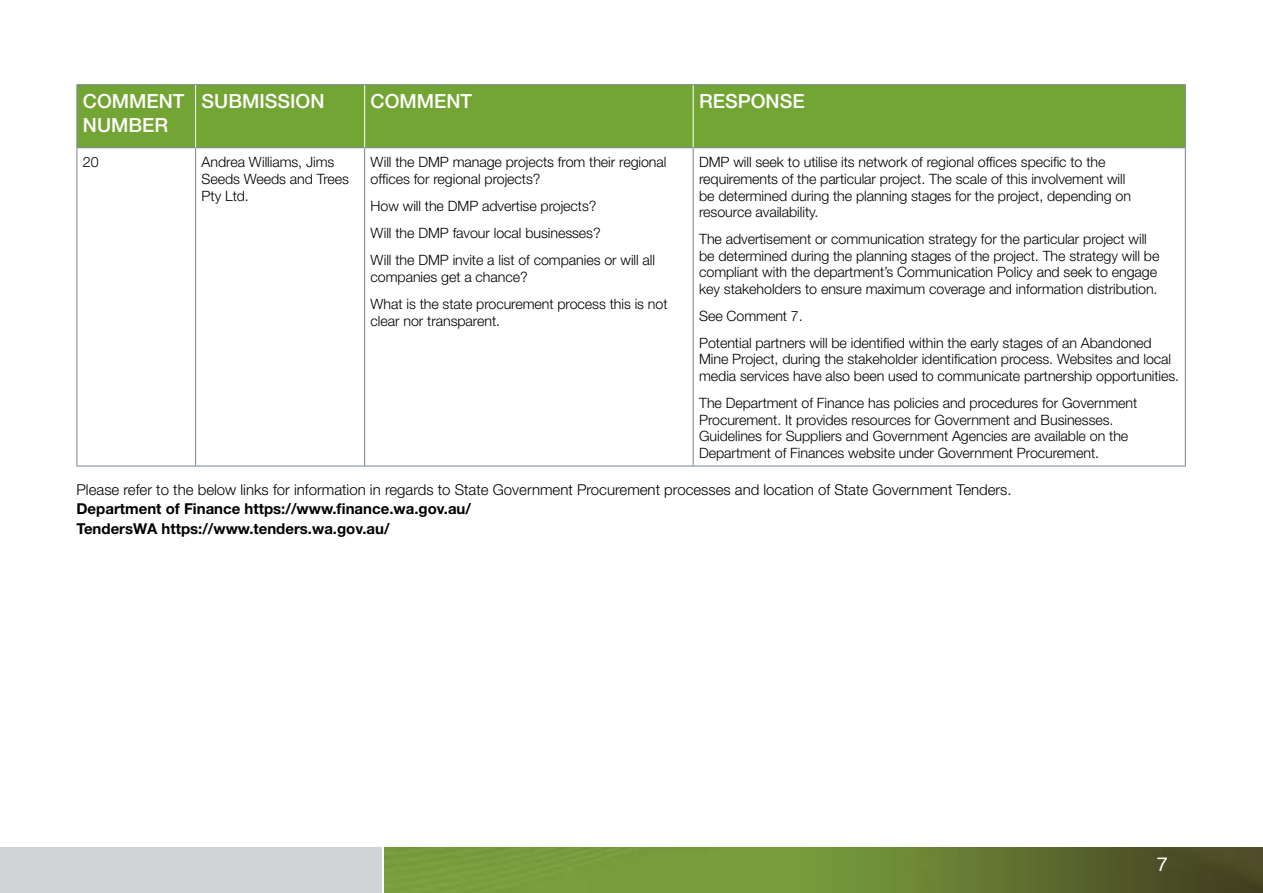
<style>
.page{position:relative;width:1263px;height:893px;background:#fff}
.page>*{position:absolute;margin:0;border:0;box-sizing:border-box;transform-origin:0 0}
.table_Header_Row{font:500 19.5px/23.4px "Helvetica Neue";color:#fff}
.t1{font:19.5px "Helvetica";color:#fff}
.body{font:300 15px "Helvetica Neue";color:#000}
.body-2{font:700 15px "Helvetica Neue";color:#000}
.table_Body{font:300 14.25px/16.5px "Helvetica Neue";letter-spacing:-.005em;color:#000}
</style>
<div class="page">
<img style="left:385px;top:847px;width:878px;height:46px">
<div style="left:0;top:847px;width:382px;height:46px;background:#d1d3d4"></div>
<div style="left:78px;top:85px;width:1107px;height:62px;background:#73a534"></div>
<hr style="left:77px;top:84px;width:119px;height:1px;background:#77848f">
<hr style="left:77px;top:85px;width:1px;height:62px;background:#77848f">
<hr style="left:196px;top:84px;width:169px;height:1px;background:#77848f">
<hr style="left:365px;top:84px;width:328px;height:1px;background:#77848f">
<hr style="left:693px;top:84px;width:493px;height:1px;background:#77848f">
<hr style="left:1185px;top:85px;width:1px;height:62px;background:#77848f">
<hr style="left:77px;top:147px;width:119px;height:1px;background:#77848f">
<hr style="left:196px;top:147px;width:169px;height:1px;background:#77848f">
<hr style="left:365px;top:147px;width:328px;height:1px;background:#77848f">
<hr style="left:693px;top:147px;width:493px;height:1px;background:#77848f">
<hr style="left:77px;top:148px;width:1px;height:318px;background:#77848f">
<hr style="left:195px;top:148px;width:1px;height:318px;background:#77848f">
<hr style="left:364px;top:148px;width:1px;height:318px;background:#77848f">
<hr style="left:693px;top:148px;width:1px;height:318px;background:#77848f">
<hr style="left:1185px;top:148px;width:1px;height:318px;background:#77848f">
<hr style="left:77px;top:466px;width:119px;height:1px;background:#77848f">
<hr style="left:196px;top:466px;width:169px;height:1px;background:#77848f">
<hr style="left:365px;top:466px;width:328px;height:1px;background:#77848f">
<hr style="left:693px;top:466px;width:493px;height:1px;background:#77848f">
<hr style="left:195px;top:85px;width:1px;height:62px;background:#fff">
<hr style="left:364px;top:85px;width:1px;height:62px;background:#fff">
<hr style="left:693px;top:85px;width:1px;height:62px;background:#fff">
<p class="table_Header_Row" style="left:83px;top:90px;width:103px">COMMENT<br>NUMBER</p>
<p class="table_Header_Row" style="left:202px;top:90px;width:124px">SUBMISSION</p>
<p class="table_Header_Row" style="left:371px;top:90px;width:103px">COMMENT</p>
<p class="table_Header_Row" style="left:699px;top:90px;width:107px">RESPONSE</p>
<p class="table_Body" style="left:83px;top:154px;width:17px">20</p>
<p class="table_Body" style="left:202px;top:154px;width:149px">Andrea Williams, Jims<br>Seeds Weeds and Trees<br>Pty Ltd.</p>
<p class="table_Body" style="left:371px;top:154px;width:297px">Will the DMP manage projects from their regional offices for regional projects?</p>
<p class="table_Body" style="left:371px;top:197px;width:227px">How will the DMP advertise projects?</p>
<p class="table_Body" style="left:371px;top:225px;width:232px">Will the DMP favour local businesses?</p>
<p class="table_Body" style="left:371px;top:252px;width:286px">Will the DMP invite a list of companies or will all companies get a chance?</p>
<p class="table_Body" style="left:371px;top:295px;width:298px">What is the state procurement process this is not clear nor transparent.</p>
<p class="table_Body" style="left:699px;top:154px;width:433px">DMP will seek to utilise its network of regional offices specific to the requirements of the particular project. The scale of this involvement will be determined during the planning stages for the project, depending on resource availability.</p>
<p class="table_Body" style="left:699px;top:230px;width:462px">The advertisement or communication strategy for the particular project will be determined during the planning stages of the project. The strategy will be compliant with the department’s Communication Policy and seek to engage key stakeholders to ensure maximum coverage and information distribution.</p>
<p class="table_Body" style="left:699px;top:307px;width:105px">See Comment 7.</p>
<p class="table_Body" style="left:699px;top:334px;width:482px">Potential partners will be identified within the early stages of an Abandoned<br>Mine Project, during the stakeholder identification process. Websites and local media services have also been used to communicate partnership opportunities.</p>
<p class="table_Body" style="left:699px;top:394px;width:440px">The Department of Finance has policies and procedures for Government Procurement. It provides resources for Government and Businesses.<br>Guidelines for Suppliers and Government Agencies are available on the Department of Finances website under Government Procurement.</p>
<p class="body" style="left:77px;top:480px;width:937px">Please refer to the below links for information in regards to State Government Procurement processes and location of State Government Tenders.</p>
<p class="body-2" style="left:77px;top:500px;width:396px">Department of Finance https://www.finance.wa.gov.au/</p>
<p class="body-2" style="left:77px;top:519px;width:315px">TendersWA https://www.tenders.wa.gov.au/</p>
<h1 class="t1" style="left:1157px;top:849px;width:12px">7</h1>
</div>
